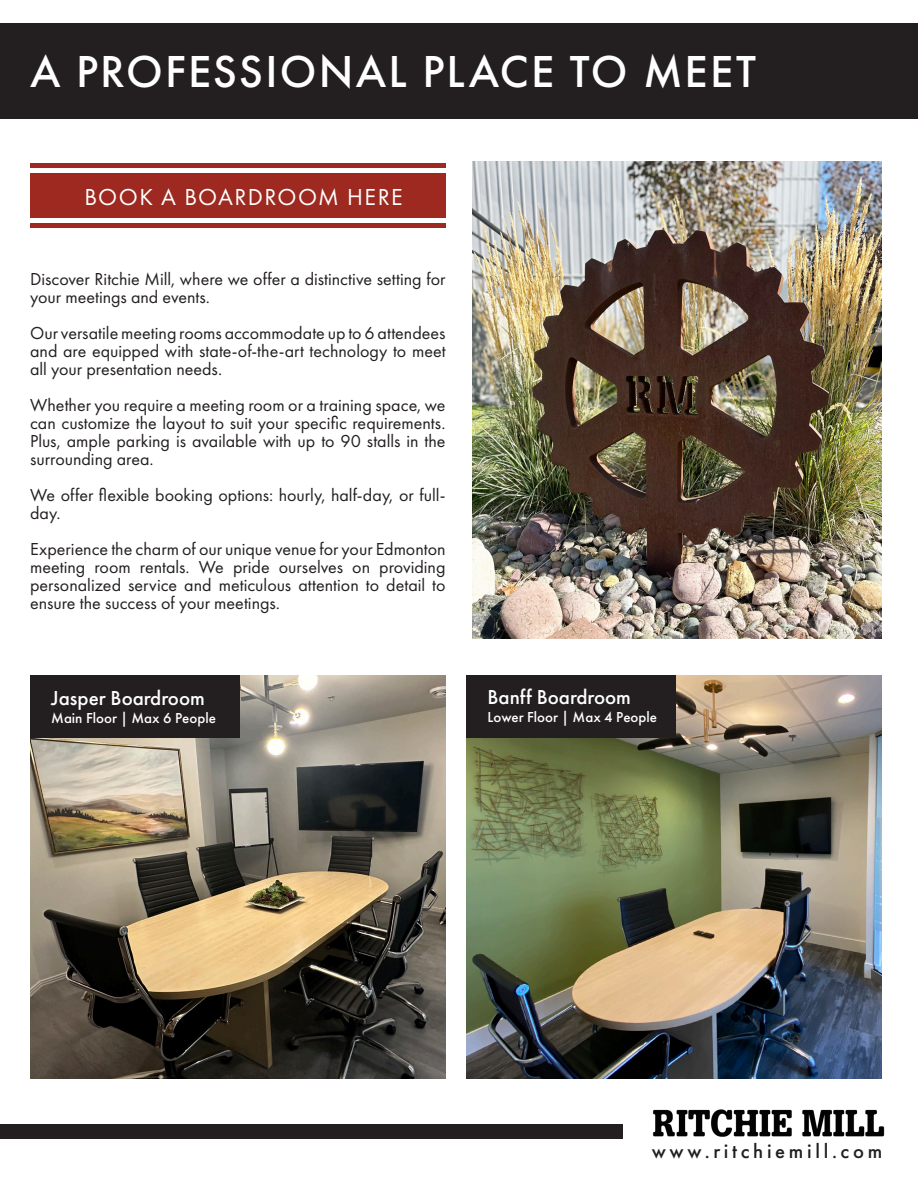
<style>
.page{position:relative;width:918px;height:1188px;background:#fff}
.page>*{position:absolute;margin:0;border:0;box-sizing:border-box;transform-origin:0 0}
.t1{font:500 46.5px "Futura PT";letter-spacing:.045em;color:#fff}
.Red_Subheader{font:24px "Futura PT";letter-spacing:.055em;color:#fff}
.t2{font:500 21px "Futura PT";color:#fff}
.t3{font:500 20.7px "Futura PT";letter-spacing:.18em;color:#231f20}
.t4{font:18px/18px "Futura PT";color:#231f20;text-align:justify}
.t5{font:500 15px "Futura PT";color:#fff}
</style>
<div class="page">
<div style="left:0;top:24px;width:918px;height:95px;background:#231f20"></div>
<img style="left:466px;top:675px;width:416px;height:403px">
<img style="left:30px;top:675px;width:416px;height:403px">
<div style="left:466px;top:675px;width:210px;height:62px;background:#231f20"></div>
<div style="left:30px;top:675px;width:210px;height:63px;background:#231f20"></div>
<div style="left:0;top:1124px;width:622px;height:14px;background:#231f20"></div>
<img style="left:652px;top:1109px;width:233px;height:28px">
<div style="left:30px;top:173px;width:416px;height:45px;background:#9d2920"></div>
<div style="left:30px;top:163px;width:416px;height:5px;background:#9d2920"></div>
<div style="left:30px;top:223px;width:416px;height:5px;background:#9d2920"></div>
<img style="left:472px;top:162px;width:409px;height:476px">
<p class="t1" style="left:30px;top:44px;width:727px">A PROFESSIONAL PLACE TO MEET</p>
<p class="Red_Subheader" style="left:84px;top:183px;width:320px">BOOK A BOARDROOM HERE</p>
<p class="t4" style="left:30px;top:270px;width:417px">Discover Ritchie Mill, where we offer a distinctive setting for your meetings and events.</p>
<p class="t4" style="left:30px;top:324px;width:417px">Our versatile meeting rooms accommodate up to 6 attendees and are equipped with state-of-the-art technology to meet all your presentation needs.</p>
<p class="t4" style="left:30px;top:396px;width:417px">Whether you require a meeting room or a training space, we can customize the layout to suit your specific requirements.<br>Plus, ample parking is available with up to 90 stalls in the surrounding area.</p>
<p class="t4" style="left:30px;top:486px;width:417px">We offer flexible booking options: hourly, half-day, or full&shy;day.</p>
<p class="t4" style="left:30px;top:540px;width:417px">Experience the charm of our unique venue for your Edmonton meeting room rentals. We pride ourselves on providing personalized service and meticulous attention to detail to ensure the success of your meetings.</p>
<p class="t2" style="left:51px;top:685px;width:155px">Jasper Boardroom</p>
<p class="t5" style="left:51px;top:709px;width:166px">Main Floor | Max 6 People</p>
<p class="t2" style="left:488px;top:685px;width:145px">Banff Boardroom</p>
<p class="t5" style="left:488px;top:708px;width:171px">Lower Floor | Max 4 People</p>
<p class="t3" style="left:652px;top:1139px;width:232px">www.ritchiemill.com</p>
</div>
